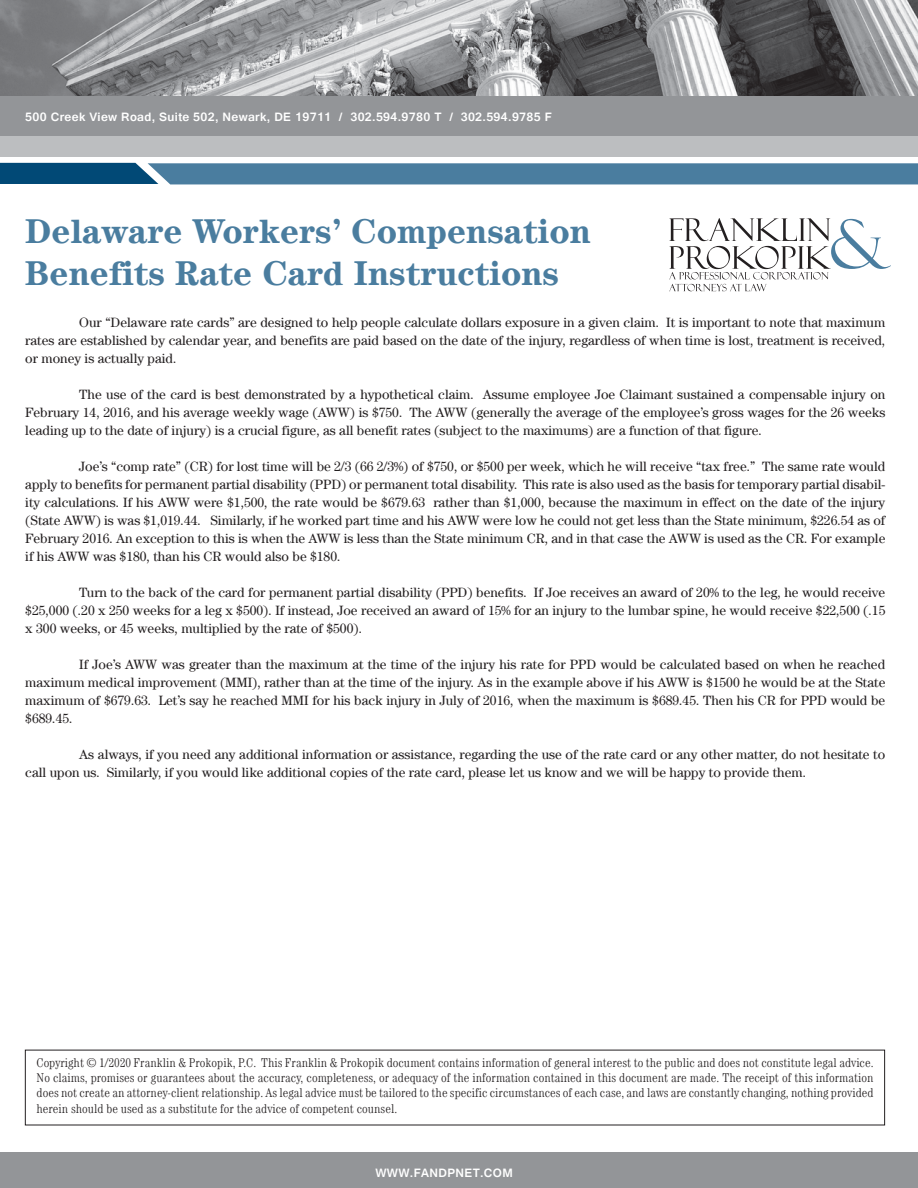
<style>
.page{position:relative;width:918px;height:1188px;background:#fff}
.page>*{position:absolute;margin:0;border:0;box-sizing:border-box;transform-origin:0 0}
.t1{font:700 34.5px/41.4px "Century LT";color:#4a7d9f}
.t2{font:13.5px/18px "Century LT";color:#231f20;text-align:justify}
.t3{font:300 condensed 12.75px/15.3px "Century LT";color:#231f20;text-align:justify}
.t4{font:700 12.75px "Gautami";letter-spacing:.025em;color:#fff}
</style>
<div class="page">
<img style="left:0;top:0;width:918px;height:96px">
<div style="left:0;top:96px;width:918px;height:40px;background:#939598"></div>
<div style="left:0;top:136px;width:918px;height:21px;background:#bcbec0"></div>
<svg style="left:0;top:163px;width:918px;height:21px;background:#42779a"></svg>
<svg style="left:669px;top:218px;width:222px;height:73px"></svg>
<div style="left:0;top:1152px;width:918px;height:36px;background:#939598"></div>
<p class="t4" style="left:25px;top:109px;width:528px">500 Creek View Road, Suite 502, Newark, DE 19711 / 302.594.9780 T / 302.594.9785 F</p>
<h1 class="t1" style="left:25px;top:210px;width:567px">Delaware Workers’ Compensation<br>Benefits Rate Card Instructions</h1>
<p class="t2" style="left:25px;top:313px;width:862px;text-indent:54px">Our “Delaware rate cards” are designed to help people calculate dollars exposure in a given claim. It is important to note that maximum rates are established by calendar year, and benefits are paid based on the date of the injury, regardless of when time is lost, treatment is received, or money is actually paid.</p>
<p class="t2" style="left:25px;top:385px;width:862px;text-indent:54px">The use of the card is best demonstrated by a hypothetical claim. Assume employee Joe Claimant sustained a compensable injury on February 14, 2016, and his average weekly wage (AWW) is $750. The AWW (generally the average of the employee’s gross wages for the 26 weeks leading up to the date of injury) is a crucial figure, as all benefit rates (subject to the maximums) are a function of that figure.</p>
<p class="t2" style="left:25px;top:457px;width:862px;text-indent:54px">Joe’s “comp rate” (CR) for lost time will be 2/3 (66 2/3%) of $750, or $500 per week, which he will receive “tax free.” The same rate would apply to benefits for permanent partial disability (PPD) or permanent total disability. This rate is also used as the basis for temporary partial disabil&shy;ity calculations. If his AWW were $1,500, the rate would be $679.63 rather than $1,000, because the maximum in effect on the date of the injury (State AWW) is was $1,019.44. Similarly, if he worked part time and his AWW were low he could not get less than the State minimum, $226.54 as of February 2016. An exception to this is when the AWW is less than the State minimum CR, and in that case the AWW is used as the CR. For example if his AWW was $180, than his CR would also be $180.</p>
<p class="t2" style="left:25px;top:583px;width:862px;text-indent:54px">Turn to the back of the card for permanent partial disability (PPD) benefits. If Joe receives an award of 20% to the leg, he would receive $25,000 (.20 x 250 weeks for a leg x $500). If instead, Joe received an award of 15% for an injury to the lumbar spine, he would receive $22,500 (.15 x 300 weeks, or 45 weeks, multiplied by the rate of $500).</p>
<p class="t2" style="left:25px;top:655px;width:862px;text-indent:54px">If Joe’s AWW was greater than the maximum at the time of the injury his rate for PPD would be calculated based on when he reached maximum medical improvement (MMI), rather than at the time of the injury. As in the example above if his AWW is $1500 he would be at the State maximum of $679.63. Let’s say he reached MMI for his back injury in July of 2016, when the maximum is $689.45. Then his CR for PPD would be $689.45.</p>
<p class="t2" style="left:25px;top:745px;width:861px;text-indent:54px">As always, if you need any additional information or assistance, regarding the use of the rate card or any other matter, do not hesitate to call upon us. Similarly, if you would like additional copies of the rate card, please let us know and we will be happy to provide them.</p>
<p class="t3" style="left:37px;top:1055px;width:839px">Copyright © 1/2020 Franklin &amp; Prokopik, P.C. This Franklin &amp; Prokopik document contains information of general interest to the public and does not constitute legal advice.<br>No claims, promises or guarantees about the accuracy, completeness, or adequacy of the information contained in this document are made. The receipt of this information does not create an attorney-client relationship. As legal advice must be tailored to the specific circumstances of each case, and laws are constantly changing, nothing provided herein should be used as a substitute for the advice of competent counsel.</p>
<p class="t4" style="left:375px;top:1165px;width:139px">WWW.FANDPNET.COM</p>
</div>
